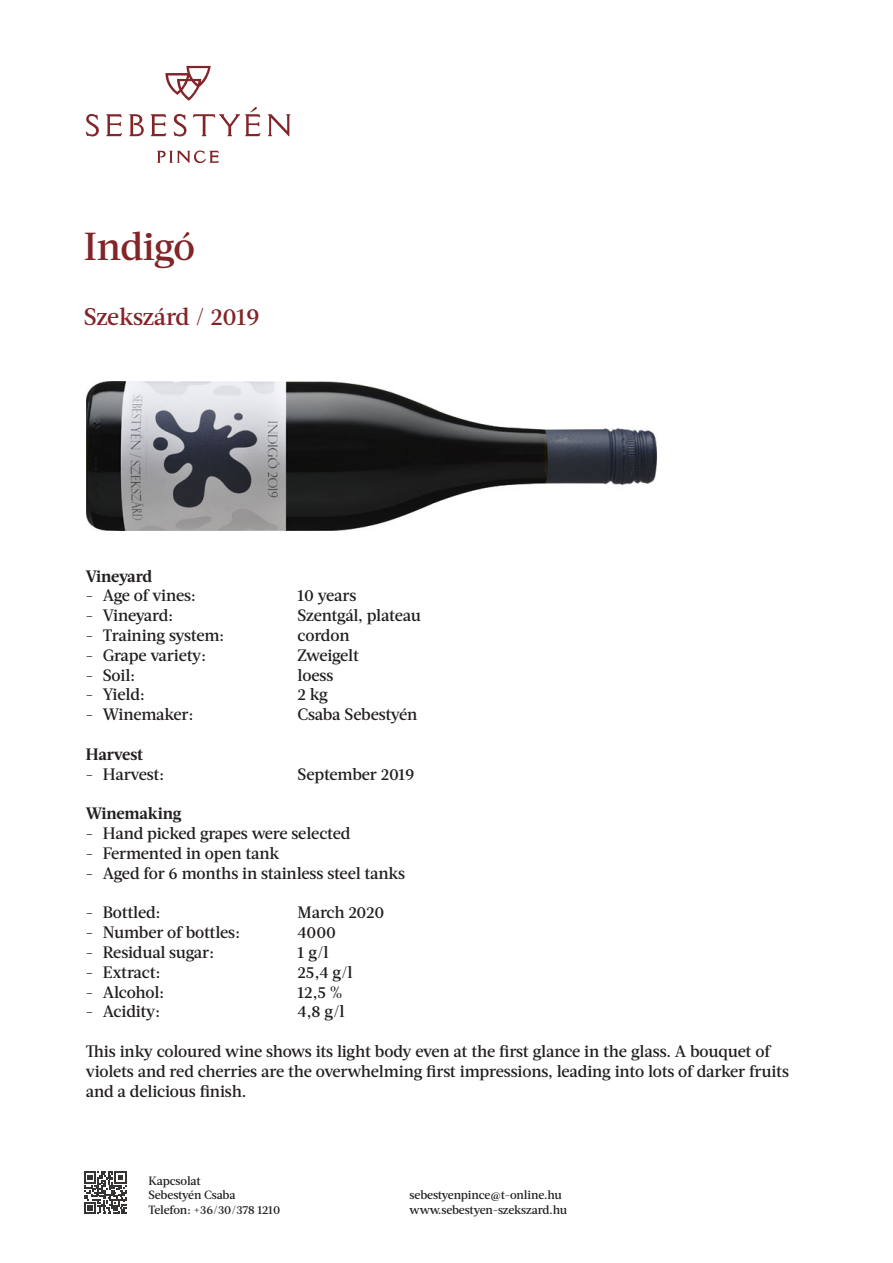
<style>
.page{position:relative;width:893px;height:1263px;background:#fff}
.page>*{position:absolute;margin:0;border:0;box-sizing:border-box;transform-origin:0 0}
.t1{font:500 39px "Acta";letter-spacing:-.015em;color:#822528}
.t2{font:500 24px "Acta";letter-spacing:-.02em;color:#822528}
.t3{font:500 16.5px/19.8px "Acta";letter-spacing:-.015em;color:#231f20}
.t4{font:700 16.5px "Acta";letter-spacing:-.015em;color:#231f20}
.t5{font:500 12px "Acta";letter-spacing:-.015em;color:#231f20}
</style>
<div class="page">
<svg style="left:84px;top:1171px;width:42px;height:43px"></svg>
<svg style="left:86px;top:107px;width:204px;height:29px"></svg>
<svg style="left:165px;top:66px;width:46px;height:35px"></svg>
<svg style="left:157px;top:150px;width:62px;height:13px"></svg>
<img style="left:86px;top:381px;width:571px;height:149px">
<p class="t1" style="left:84px;top:223px;width:113px">Indigó</p>
<p class="t2" style="left:84px;top:302px;width:177px">Szekszárd / 2019</p>
<p class="t4" style="left:86px;top:566px;width:68px">Vineyard</p>
<p class="t3" style="left:86px;top:586px;width:112px">- Age of vines:</p>
<p class="t3" style="left:86px;top:606px;width:89px">- Vineyard:</p>
<p class="t3" style="left:86px;top:625px;width:140px">- Training system:</p>
<p class="t3" style="left:86px;top:645px;width:122px">- Grape variety:</p>
<p class="t3" style="left:86px;top:665px;width:51px">- Soil:</p>
<p class="t3" style="left:86px;top:685px;width:60px">- Yield:</p>
<p class="t3" style="left:86px;top:705px;width:109px">- Winemaker:</p>
<p class="t4" style="left:86px;top:744px;width:59px">Harvest</p>
<p class="t3" style="left:86px;top:764px;width:80px">- Harvest:</p>
<p class="t4" style="left:86px;top:804px;width:97px">Winemaking</p>
<p class="t3" style="left:86px;top:823px;width:266px">- Hand picked grapes were selected</p>
<p class="t3" style="left:86px;top:843px;width:195px">- Fermented in open tank</p>
<p class="t3" style="left:86px;top:863px;width:321px">- Aged for 6 months in stainless steel tanks</p>
<p class="t3" style="left:86px;top:903px;width:76px">- Bottled:</p>
<p class="t3" style="left:86px;top:922px;width:156px">- Number of bottles:</p>
<p class="t3" style="left:86px;top:942px;width:130px">- Residual sugar:</p>
<p class="t3" style="left:86px;top:962px;width:76px">- Extract:</p>
<p class="t3" style="left:86px;top:982px;width:80px">- Alcohol:</p>
<p class="t3" style="left:86px;top:1002px;width:76px">- Acidity:</p>
<p class="t3" style="left:86px;top:1041px;width:705px">This inky coloured wine shows its light body even at the first glance in the glass. A bouquet of violets and red cherries are the overwhelming first impressions, leading into lots of darker fruits and a delicious finish.</p>
<p class="t3" style="left:298px;top:586px;width:60px">10 years</p>
<p class="t3" style="left:298px;top:606px;width:125px">Szentgál, plateau</p>
<p class="t3" style="left:298px;top:625px;width:54px">cordon</p>
<p class="t3" style="left:298px;top:645px;width:63px">Zweigelt</p>
<p class="t3" style="left:298px;top:665px;width:37px">loess</p>
<p class="t3" style="left:298px;top:685px;width:32px">2 kg</p>
<p class="t3" style="left:298px;top:705px;width:121px">Csaba Sebestyén</p>
<p class="t3" style="left:298px;top:764px;width:118px">September 2019</p>
<p class="t3" style="left:298px;top:903px;width:88px">March 2020</p>
<p class="t3" style="left:298px;top:922px;width:40px">4000</p>
<p class="t3" style="left:298px;top:942px;width:32px">1 g/l</p>
<p class="t3" style="left:298px;top:962px;width:56px">25,4 g/l</p>
<p class="t3" style="left:298px;top:982px;width:46px">12,5 %</p>
<p class="t3" style="left:298px;top:1002px;width:48px">4,8 g/l</p>
<p class="t5" style="left:148px;top:1173px;width:54px">Kapcsolat</p>
<p class="t5" style="left:148px;top:1188px;width:89px">Sebestyén Csaba</p>
<p class="t5" style="left:148px;top:1202px;width:133px">Telefon: +36/30/378 1210</p>
<p class="t5" style="left:410px;top:1188px;width:154px">sebestyenpince@t-online.hu</p>
<p class="t5" style="left:410px;top:1202px;width:159px">www.sebestyen-szekszard.hu</p>
</div>
